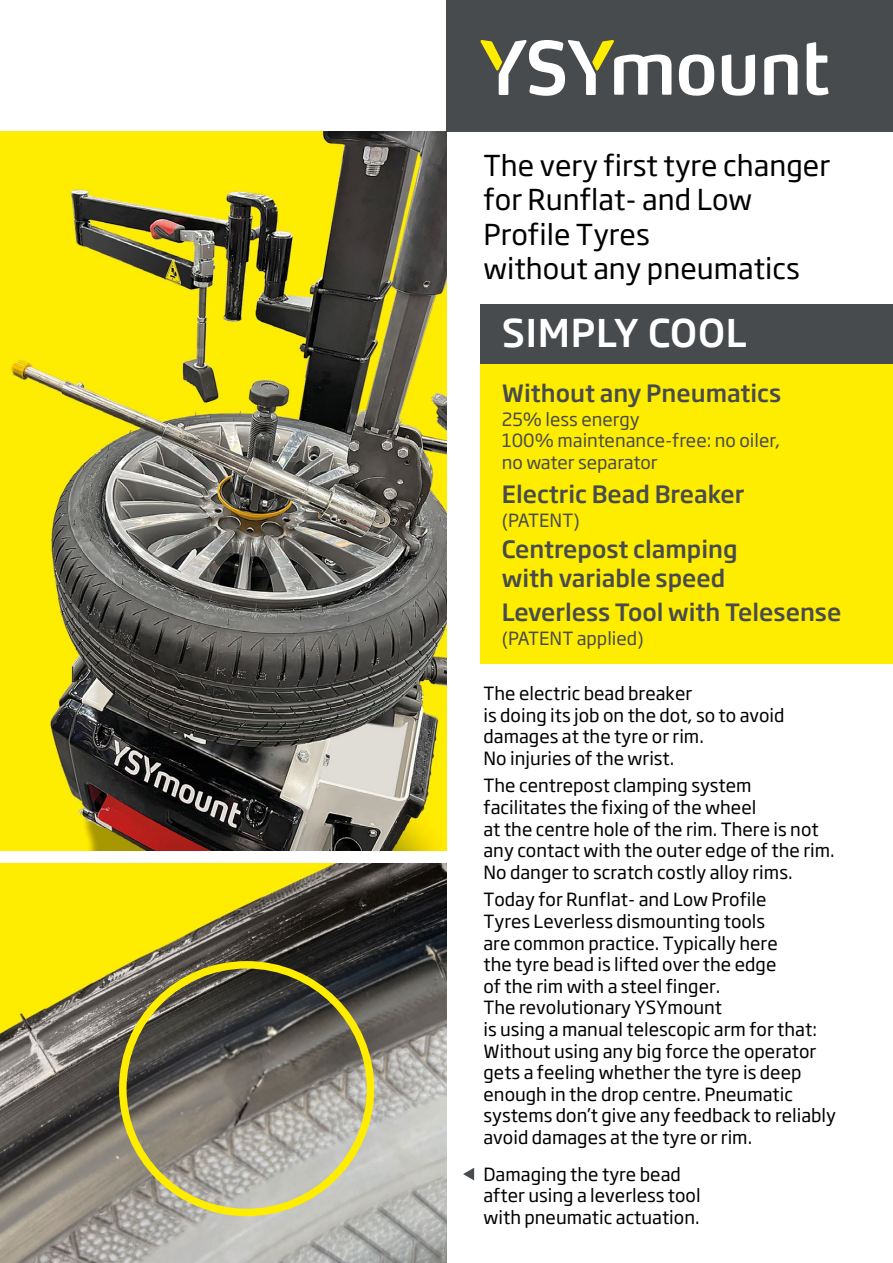
<style>
.page{position:relative;width:893px;height:1263px;background:#fff}
.page>*{position:absolute;margin:0;border:0;box-sizing:border-box;transform-origin:0 0}
.t1{font:500 37.8px "Soho Gothic Pro";letter-spacing:.02em;color:#fff}
.t2{font:28.5px/34.2px "Soho Gothic Pro";color:#000}
.t3{font:500 23.55px/28.2px "Soho Gothic Pro";color:#484b4d}
.t4{font:18px/21.6px "Soho Gothic Pro";color:#000}
.t5{font:18px/21.6px "Soho Gothic Pro";color:#484b4d}
</style>
<div class="page">
<div style="left:446px;top:0;width:447px;height:132px;background:#484b4d"></div>
<svg style="left:480px;top:40px;width:191px;height:56px"></svg>
<svg style="left:679px;top:54px;width:35px;height:42px"></svg>
<svg style="left:722px;top:54px;width:33px;height:42px"></svg>
<svg style="left:764px;top:54px;width:33px;height:41px"></svg>
<svg style="left:807px;top:42px;width:21px;height:53px"></svg>
<img style="left:0;top:132px;width:446px;height:718px">
<img style="left:0;top:863px;width:446px;height:400px">
<div style="left:119px;top:961px;width:255px;height:255px;border:8px solid #ffed00;border-radius:50%"></div>
<svg style="left:463px;top:1168px;width:11px;height:12px"></svg>
<div style="left:480px;top:304px;width:413px;height:60px;background:#484b4d"></div>
<div style="left:480px;top:364px;width:413px;height:300px;background:#ffed00"></div>
<h2 class="t2" style="left:483px;top:147px;width:348px">The very first tyre changer for Runflat- and Low<br>Profile Tyres<br>without any pneumatics</h2>
<h1 class="t1" style="left:502px;top:303px;width:247px">SIMPLY COOL</h1>
<h3 class="t3" style="left:502px;top:377px;width:281px">Without any Pneumatics</h3>
<p class="t5" style="left:502px;top:407px;width:280px">25% less energy<br>100% maintenance-free: no oiler, no water separator</p>
<h3 class="t3" style="left:502px;top:479px;width:244px">Electric Bead Breaker</h3>
<p class="t5" style="left:502px;top:509px;width:79px">(PATENT)</p>
<h3 class="t3" style="left:502px;top:534px;width:237px">Centrepost clamping with variable speed</h3>
<h3 class="t3" style="left:502px;top:597px;width:341px">Leverless Tool with Telesense</h3>
<p class="t5" style="left:502px;top:627px;width:144px">(PATENT applied)</p>
<p class="t4" style="left:483px;top:682px;width:303px">The electric bead breaker<br>is doing its job on the dot, so to avoid damages at the tyre or rim.<br>No injuries of the wrist.</p>
<p class="t4" style="left:483px;top:774px;width:353px">The centrepost clamping system facilitates the fixing of the wheel<br>at the centre hole of the rim. There is not any contact with the outer edge of the rim.<br>No danger to scratch costly alloy rims.</p>
<p class="t4" style="left:483px;top:888px;width:354px">Today for Runflat- and Low Profile<br>Tyres Leverless dismounting tools<br>are common practice. Typically here<br>the tyre bead is lifted over the edge<br>of the rim with a steel finger.<br>The revolutionary YSYmount<br>is using a manual telescopic arm for that:<br>Without using any big force the operator gets a feeling whether the tyre is deep enough in the drop centre. Pneumatic systems don’t give any feedback to reliably avoid damages at the tyre or rim.</p>
<p class="t4" style="left:483px;top:1162px;width:219px">Damaging the tyre bead after using a leverless tool with pneumatic actuation.</p>
</div>
